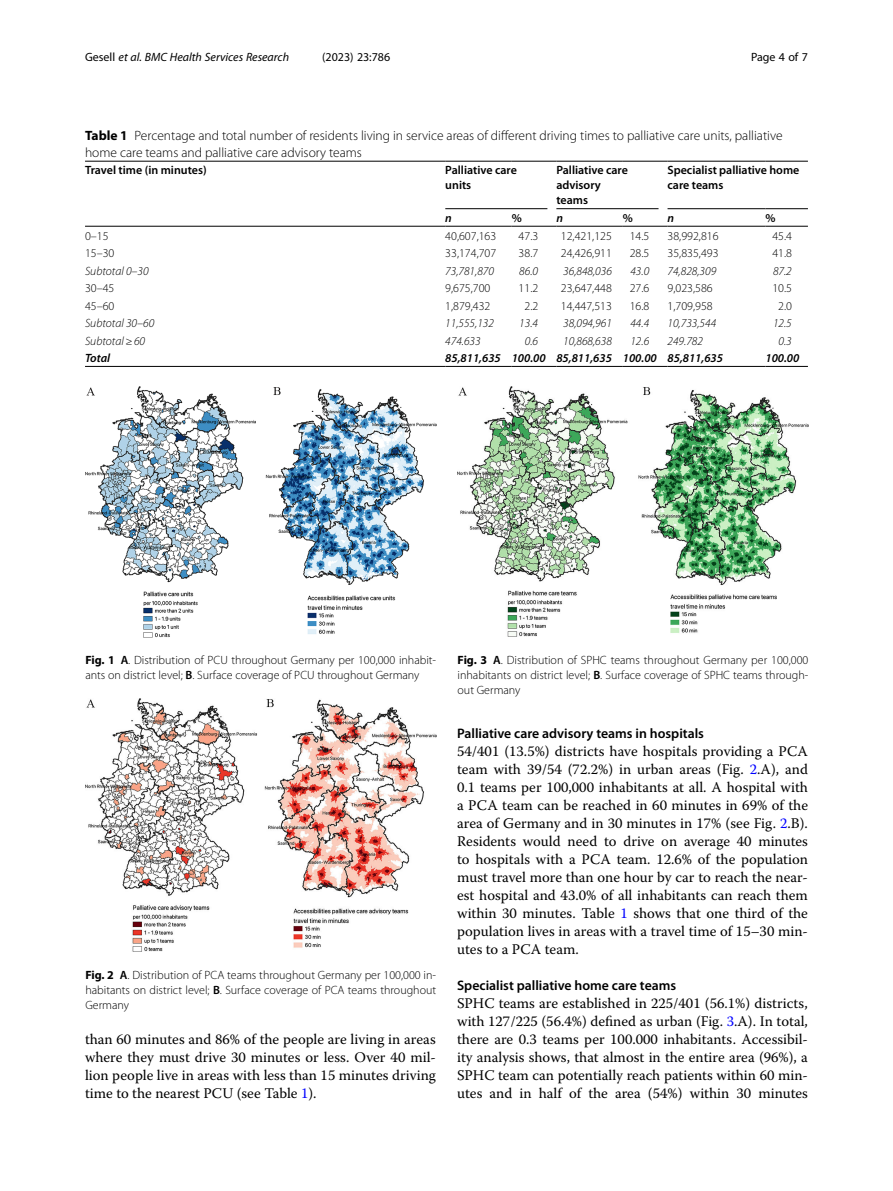
<style>
.page{position:relative;width:893px;height:1191px;background:#fff}
.page>*{position:absolute;margin:0;border:0;box-sizing:border-box;transform-origin:0 0}
.Body_Text{font:14.7px/18px "Warnock Pro";color:#000;text-align:justify}
.Head_2{font:600 13.8px "Myriad Pro";color:#000}
.Table_Caption{font:300 13.5px/16.5px "Myriad Pro";color:#000}
.Figure_Caption{font:300 12px/15px "Myriad Pro";color:#000;text-align:justify}
.Table_Body{font:300 12px "Myriad Pro";color:#000}
.Table_Head{font:600 12px/15px "Myriad Pro";color:#000}
.Table_Body-2{font:italic 300 12px "Myriad Pro";color:#000}
.Table_Body_Tab1_Deci{font:300 12px "Myriad Pro";color:#000}
.Table_Body_Tab1_Deci-2{font:italic 300 12px "Myriad Pro";color:#000}
.t1{font:italic 12px "Myriad Pro";color:#000}
.Table_Body_Tab1_Deci-3{font:italic 600 12px "Myriad Pro";color:#000}
.Table_Body-3{font:italic 600 12px "Myriad Pro";color:#000}
.t2{font:12px "Myriad Pro";color:#000}
.Table_Head_Bridge_Ru{font:600 12px "Myriad Pro";color:#000}
.Table_Head-2{font:italic 600 12px "Myriad Pro";color:#000}
.s1{font-style:normal}
.s2{font-weight:700}
.s3{font-weight:600}
.s4{color:#00f}
</style>
<div class="page">
<hr style="left:85px;top:226px;width:360px;height:1px;background:#000">
<hr style="left:667px;top:161px;width:98px;height:1px;background:#000">
<hr style="left:765px;top:161px;width:43px;height:1px;background:#000">
<hr style="left:445px;top:226px;width:67px;height:1px;background:#000">
<hr style="left:512px;top:226px;width:44px;height:1px;background:#000">
<hr style="left:556px;top:226px;width:67px;height:1px;background:#000">
<hr style="left:623px;top:226px;width:44px;height:1px;background:#000">
<hr style="left:667px;top:208px;width:98px;height:1px;background:#000">
<hr style="left:667px;top:226px;width:98px;height:1px;background:#000">
<hr style="left:765px;top:208px;width:43px;height:1px;background:#000">
<hr style="left:765px;top:226px;width:43px;height:1px;background:#000">
<hr style="left:85px;top:366px;width:360px;height:1px;background:#000">
<hr style="left:445px;top:366px;width:67px;height:1px;background:#000">
<hr style="left:512px;top:366px;width:44px;height:1px;background:#000">
<hr style="left:556px;top:366px;width:67px;height:1px;background:#000">
<hr style="left:623px;top:366px;width:44px;height:1px;background:#000">
<hr style="left:667px;top:366px;width:98px;height:1px;background:#000">
<hr style="left:765px;top:366px;width:43px;height:1px;background:#000">
<hr style="left:85px;top:161px;width:360px;height:1px;background:#000">
<hr style="left:445px;top:161px;width:67px;height:1px;background:#000">
<hr style="left:512px;top:161px;width:44px;height:1px;background:#000">
<hr style="left:556px;top:161px;width:67px;height:1px;background:#000">
<hr style="left:623px;top:161px;width:44px;height:1px;background:#000">
<hr style="left:445px;top:208px;width:102px;height:1px;background:#000">
<hr style="left:556px;top:208px;width:102px;height:1px;background:#000">
<img style="left:457px;top:386px;width:352px;height:250px">
<img style="left:85px;top:699px;width:351px;height:252px">
<img style="left:85px;top:386px;width:351px;height:251px">
<p class="t1" style="left:85px;top:50px;width:206px"><span class="s1">Gesell</span> et al. BMC Health Services Research</p>
<p class="t2" style="left:322px;top:50px;width:70px">(2023) 23:786</p>
<p class="t2" style="left:751px;top:50px;width:58px">Page 4 of 7</p>
<p class="Table_Caption" style="left:85px;top:128px;width:699px"><span class="s2">Table 1</span> Percentage and total number of residents living in service areas of different driving times to palliative care units, palliative home care teams and palliative care advisory teams</p>
<p class="Table_Head" style="left:85px;top:163px;width:123px">Travel time (in minutes)</p>
<p class="Table_Head" style="left:445px;top:163px;width:73px">Palliative care</p>
<p class="Table_Head_Bridge_Ru" style="left:445px;top:178px;width:27px">units</p>
<p class="Table_Head" style="left:667px;top:163px;width:133px">Specialist palliative home care teams</p>
<p class="Table_Head" style="left:556px;top:163px;width:73px">Palliative care advisory</p>
<p class="Table_Head_Bridge_Ru" style="left:556px;top:193px;width:33px">teams</p>
<p class="Table_Head-2" style="left:445px;top:210px;width:8px">n</p>
<p class="Table_Head" style="left:512px;top:210px;width:12px">%</p>
<p class="Table_Head-2" style="left:556px;top:210px;width:8px">n</p>
<p class="Table_Head" style="left:623px;top:210px;width:12px">%</p>
<p class="Table_Head-2" style="left:667px;top:210px;width:8px">n</p>
<p class="Table_Head" style="left:765px;top:210px;width:12px">%</p>
<p class="Table_Body" style="left:85px;top:229px;width:25px">0–15</p>
<p class="Table_Body" style="left:445px;top:229px;width:53px">40,607,163</p>
<p class="Table_Body_Tab1_Deci" style="left:519px;top:229px;width:21px">47.3</p>
<p class="Table_Body_Tab1_Deci" style="left:561px;top:229px;width:53px">12,421,125</p>
<p class="Table_Body_Tab1_Deci" style="left:630px;top:229px;width:21px">14.5</p>
<p class="Table_Body" style="left:667px;top:229px;width:53px">38,992,816</p>
<p class="Table_Body_Tab1_Deci" style="left:772px;top:229px;width:21px">45.4</p>
<p class="Table_Body" style="left:85px;top:246px;width:31px">15–30</p>
<p class="Table_Body" style="left:445px;top:246px;width:53px">33,174,707</p>
<p class="Table_Body_Tab1_Deci" style="left:519px;top:246px;width:21px">38.7</p>
<p class="Table_Body_Tab1_Deci" style="left:561px;top:246px;width:53px">24,426,911</p>
<p class="Table_Body_Tab1_Deci" style="left:630px;top:246px;width:21px">28.5</p>
<p class="Table_Body" style="left:667px;top:246px;width:53px">35,835,493</p>
<p class="Table_Body_Tab1_Deci" style="left:772px;top:246px;width:21px">41.8</p>
<p class="Table_Body-2" style="left:85px;top:264px;width:65px">Subtotal 0–30</p>
<p class="Table_Body-2" style="left:445px;top:264px;width:50px">73,781,870</p>
<p class="Table_Body_Tab1_Deci-2" style="left:519px;top:264px;width:20px">86.0</p>
<p class="Table_Body_Tab1_Deci-2" style="left:563px;top:264px;width:50px">36,848,036</p>
<p class="Table_Body_Tab1_Deci-2" style="left:630px;top:264px;width:20px">43.0</p>
<p class="Table_Body-2" style="left:667px;top:264px;width:50px">74,828,309</p>
<p class="Table_Body_Tab1_Deci-2" style="left:773px;top:264px;width:20px">87.2</p>
<p class="Table_Body" style="left:85px;top:281px;width:31px">30–45</p>
<p class="Table_Body" style="left:445px;top:281px;width:47px">9,675,700</p>
<p class="Table_Body_Tab1_Deci" style="left:519px;top:281px;width:21px">11.2</p>
<p class="Table_Body_Tab1_Deci" style="left:561px;top:281px;width:53px">23,647,448</p>
<p class="Table_Body_Tab1_Deci" style="left:630px;top:281px;width:21px">27.6</p>
<p class="Table_Body" style="left:667px;top:281px;width:47px">9,023,586</p>
<p class="Table_Body_Tab1_Deci" style="left:772px;top:281px;width:21px">10.5</p>
<p class="Table_Body" style="left:85px;top:299px;width:31px">45–60</p>
<p class="Table_Body" style="left:445px;top:299px;width:47px">1,879,432</p>
<p class="Table_Body_Tab1_Deci" style="left:524px;top:299px;width:15px">2.2</p>
<p class="Table_Body_Tab1_Deci" style="left:561px;top:299px;width:53px">14,447,513</p>
<p class="Table_Body_Tab1_Deci" style="left:630px;top:299px;width:21px">16.8</p>
<p class="Table_Body" style="left:667px;top:299px;width:47px">1,709,958</p>
<p class="Table_Body_Tab1_Deci" style="left:778px;top:299px;width:15px">2.0</p>
<p class="Table_Body-2" style="left:85px;top:317px;width:71px">Subtotal 30–60</p>
<p class="Table_Body-2" style="left:445px;top:317px;width:50px">11,555,132</p>
<p class="Table_Body_Tab1_Deci-2" style="left:519px;top:317px;width:20px">13.4</p>
<p class="Table_Body_Tab1_Deci-2" style="left:563px;top:317px;width:50px">38,094,961</p>
<p class="Table_Body_Tab1_Deci-2" style="left:630px;top:317px;width:20px">44.4</p>
<p class="Table_Body-2" style="left:667px;top:317px;width:50px">10,733,544</p>
<p class="Table_Body_Tab1_Deci-2" style="left:773px;top:317px;width:20px">12.5</p>
<p class="Table_Body-2" style="left:85px;top:334px;width:62px">Subtotal≥60</p>
<p class="Table_Body-2" style="left:445px;top:334px;width:37px">474.633</p>
<p class="Table_Body_Tab1_Deci-2" style="left:525px;top:334px;width:15px">0.6</p>
<p class="Table_Body_Tab1_Deci-2" style="left:563px;top:334px;width:50px">10,868,638</p>
<p class="Table_Body_Tab1_Deci-2" style="left:630px;top:334px;width:20px">12.6</p>
<p class="Table_Body-2" style="left:667px;top:334px;width:37px">249.782</p>
<p class="Table_Body_Tab1_Deci-2" style="left:779px;top:334px;width:15px">0.3</p>
<p class="Table_Body-3" style="left:85px;top:350px;width:27px">Total</p>
<p class="Table_Body-3" style="left:445px;top:350px;width:57px">85,811,635</p>
<p class="Table_Body_Tab1_Deci-3" style="left:512px;top:350px;width:35px">100.00</p>
<p class="Table_Body_Tab1_Deci-3" style="left:556px;top:350px;width:57px">85,811,635</p>
<p class="Table_Body_Tab1_Deci-3" style="left:623px;top:350px;width:35px">100.00</p>
<p class="Table_Body-3" style="left:667px;top:350px;width:57px">85,811,635</p>
<p class="Table_Body_Tab1_Deci-3" style="left:765px;top:350px;width:35px">100.00</p>
<p class="Figure_Caption" style="left:85px;top:653px;width:352px"><span class="s2">Fig. 1</span> <span class="s3">A</span>. Distribution of PCU throughout Germany per 100,000 inhabit&shy;ants on district level; <span class="s3">B</span>. Surface coverage of PCU throughout Germany</p>
<p class="Figure_Caption" style="left:85px;top:967px;width:352px"><span class="s2">Fig. 2</span> <span class="s3">A</span>. Distribution of PCA teams throughout Germany per 100,000 in&shy;habitants on district level; <span class="s3">B</span>. Surface coverage of PCA teams throughout Germany</p>
<p class="Body_Text" style="left:85px;top:1030px;width:352px">than 60 minutes and 86% of the people are living in areas where they must drive 30 minutes or less. Over 40 mil&shy;lion people live in areas with less than 15 minutes driving time to the nearest PCU (see Table <span class="s4">1</span>).</p>
<p class="Figure_Caption" style="left:458px;top:652px;width:352px"><span class="s2">Fig. 3</span> <span class="s3">A</span>. Distribution of SPHC teams throughout Germany per 100,000 inhabitants on district level; <span class="s3">B</span>. Surface coverage of SPHC teams through&shy;out Germany</p>
<p class="Head_2" style="left:457px;top:725px;width:248px">Palliative care advisory teams in hospitals</p>
<p class="Body_Text" style="left:457px;top:742px;width:352px">54/401 (13.5%) districts have hospitals providing a PCA team with 39/54 (72.2%) in urban areas (Fig. <span class="s4">2</span>.A), and 0.1 teams per 100,000 inhabitants at all. A hospital with a PCA team can be reached in 60 minutes in 69% of the area of Germany and in 30 minutes in 17% (see Fig. <span class="s4">2</span>.B).<br>Residents would need to drive on average 40 minutes to hospitals with a PCA team. 12.6% of the population must travel more than one hour by car to reach the near&shy;est hospital and 43.0% of all inhabitants can reach them within 30 minutes. Table <span class="s4">1</span> shows that one third of the population lives in areas with a travel time of 15–30 min&shy;utes to a PCA team.</p>
<p class="Head_2" style="left:457px;top:977px;width:221px">Specialist palliative home care teams</p>
<p class="Body_Text" style="left:457px;top:994px;width:352px">SPHC teams are established in 225/401 (56.1%) districts, with 127/225 (56.4%) defined as urban (Fig. <span class="s4">3</span>.A). In total, there are 0.3 teams per 100.000 inhabitants. Accessibil&shy;ity analysis shows, that almost in the entire area (96%), a SPHC team can potentially reach patients within 60 min&shy;utes and in half of the area (54%) within 30 minutes</p>
</div>
